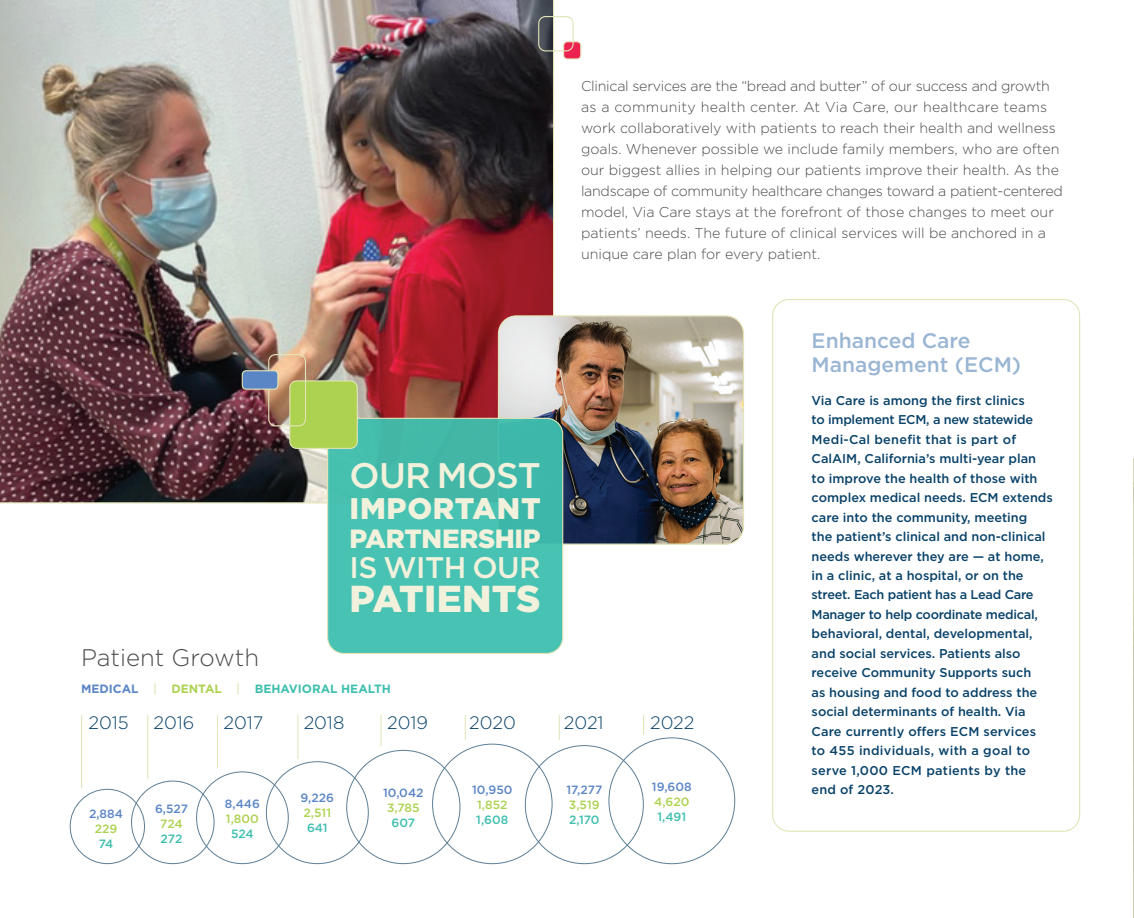
<style>
.page{position:relative;width:1134px;height:918px;background:#fff}
.page>*{position:absolute;margin:0;border:0;box-sizing:border-box;transform-origin:0 0}
.t1{font:900 37.5px "Gotham";letter-spacing:.005em;color:#f1f1dc}
.t2{font:500 35.55px "Gotham";letter-spacing:-.02em;color:#f1f1dc}
.t3{font:900 29.85px "Gotham";letter-spacing:.025em;color:#f1f1dc}
.t4{font:500 29.85px "Gotham";letter-spacing:-.02em;color:#f1f1dc}
.t5{font:900 26.4px "Gotham";letter-spacing:-.01em;color:#f1f1dc}
.t6{font:300 24px "Gotham";color:#4b4c4d}
.t7{font:500 21px/24px "Gotham";color:#9ab6d3}
.t8{font:300 18px "Gotham";color:#094269}
.t9{font:300 14.25px/21px "Gotham";color:#4b4c4d}
.t10{font:500 12.75px/19.5px "Gotham";color:#094269}
.t11{font:500 12px "Gotham";color:#5b86c5}
.t12{font:500 12px "Gotham";color:#add250}
.t13{font:700 12px "Gotham";color:#3fbfae}
.t14{font:500 12px "Gotham";letter-spacing:-.01em;color:#3fbfae}
.s1{color:#5b86c5}
.s2{font-weight:500;color:#e2e4b7}
.s3{color:#add250}
</style>
<div class="page">
<svg style="left:1133px;top:458px;width:1px;height:460px"></svg>
<img style="left:0;top:0;width:554px;height:503px">
<div style="left:131px;top:781px;width:83px;height:83px;border:1px solid #5c7e96;border-radius:50%"></div>
<div style="left:70px;top:789px;width:75px;height:75px;border:1px solid #5c7e96;border-radius:50%"></div>
<hr style="left:81px;top:715px;width:1px;height:73px;background:#e2e4b7">
<hr style="left:147px;top:715px;width:1px;height:64px;background:#e2e4b7">
<hr style="left:217px;top:715px;width:1px;height:53px;background:#e2e4b7">
<hr style="left:298px;top:715px;width:1px;height:44px;background:#e2e4b7">
<hr style="left:381px;top:715px;width:1px;height:32px;background:#e2e4b7">
<svg style="left:465px;top:715px;width:1px;height:25px"></svg>
<svg style="left:559px;top:715px;width:1px;height:25px"></svg>
<svg style="left:643px;top:715px;width:1px;height:20px"></svg>
<div style="left:564px;top:42px;width:17px;height:17px;background:#ed2250;border-radius:4px"></div>
<div style="left:563px;top:41px;width:18px;height:19px;border:1px solid #e2e4b7;border-radius:4px"></div>
<div style="left:538px;top:16px;width:36px;height:35px;border:1px solid #e2e4b7;border-radius:7px"></div>
<img style="left:498px;top:316px;width:246px;height:227px">
<div style="left:498px;top:315px;width:246px;height:230px;border:1px solid #e2e4b7;border-radius:18px"></div>
<div style="left:328px;top:418px;width:235px;height:235px;background:#48c2b2;border-radius:16px"></div>
<div style="left:327px;top:418px;width:236px;height:236px;border:1px solid #e2e4b7;border-radius:16px"></div>
<div style="left:290px;top:381px;width:67px;height:67px;background:#add250;border-radius:7px"></div>
<div style="left:289px;top:380px;width:69px;height:69px;border:1px solid #e2e4b7;border-radius:7px"></div>
<div style="left:268px;top:354px;width:38px;height:72px;border:1px solid #e2e4b7;border-radius:7px"></div>
<div style="left:242px;top:371px;width:36px;height:18px;background:#5b86c5;border-radius:4px"></div>
<div style="left:242px;top:370px;width:36px;height:20px;border:1px solid #e2e4b7;border-radius:4px"></div>
<p class="t9" style="left:581px;top:75px;width:483px">Clinical services are the “bread and butter” of our success and growth as a community health center. At Via Care, our healthcare teams work collaboratively with patients to reach their health and wellness goals. Whenever possible we include family members, who are often our biggest allies in helping our patients improve their health. As the landscape of community healthcare changes toward a patient-centered model, Via Care stays at the forefront of those changes to meet our patients’ needs. The future of clinical services will be anchored in a unique care plan for every patient.</p>
<h2 class="t2" style="left:350px;top:452px;width:193px">OUR MOST</h2>
<h3 class="t3" style="left:350px;top:488px;width:193px">IMPORTANT</h3>
<h3 class="t5" style="left:350px;top:520px;width:193px">PARTNERSHIP</h3>
<h3 class="t4" style="left:350px;top:548px;width:193px">IS WITH OUR</h3>
<h1 class="t1" style="left:350px;top:573px;width:193px">PATIENTS</h1>
<h3 class="t6" style="left:81px;top:642px;width:180px">Patient Growth</h3>
<p class="t13" style="left:81px;top:681px;width:311px"><span class="s1">MEDICAL</span> <span class="s2">|</span> <span class="s3">DENTAL</span> <span class="s2">|</span> BEHAVIORAL HEALTH</p>
<h3 class="t8" style="left:88px;top:712px;width:42px">2015</h3>
<h3 class="t8" style="left:153px;top:712px;width:42px">2016</h3>
<h3 class="t8" style="left:224px;top:712px;width:41px">2017</h3>
<h3 class="t8" style="left:304px;top:712px;width:42px">2018</h3>
<h3 class="t8" style="left:387px;top:712px;width:42px">2019</h3>
<h3 class="t8" style="left:469px;top:712px;width:48px">2020</h3>
<h3 class="t8" style="left:564px;top:712px;width:41px">2021</h3>
<h3 class="t8" style="left:650px;top:712px;width:46px">2022</h3>
<p class="t11" style="left:89px;top:806px;width:35px">2,884</p>
<p class="t12" style="left:95px;top:821px;width:24px">229</p>
<p class="t14" style="left:99px;top:836px;width:16px">74</p>
<p class="t11" style="left:155px;top:801px;width:35px">6,527</p>
<p class="t12" style="left:160px;top:816px;width:24px">724</p>
<p class="t14" style="left:161px;top:831px;width:23px">272</p>
<p class="t11" style="left:225px;top:795px;width:37px">8,446</p>
<p class="t12" style="left:226px;top:810px;width:34px">1,800</p>
<p class="t14" style="left:231px;top:825px;width:24px">524</p>
<p class="t11" style="left:301px;top:790px;width:35px">9,226</p>
<p class="t12" style="left:304px;top:805px;width:29px">2,511</p>
<p class="t14" style="left:307px;top:820px;width:22px">641</p>
<p class="t11" style="left:383px;top:785px;width:42px">10,042</p>
<p class="t12" style="left:387px;top:800px;width:34px">3,785</p>
<p class="t14" style="left:392px;top:815px;width:25px">607</p>
<p class="t11" style="left:472px;top:782px;width:42px">10,950</p>
<p class="t12" style="left:477px;top:797px;width:32px">1,852</p>
<p class="t14" style="left:476px;top:812px;width:34px">1,608</p>
<p class="t11" style="left:566px;top:782px;width:37px">17,277</p>
<p class="t12" style="left:569px;top:797px;width:32px">3,519</p>
<p class="t14" style="left:569px;top:812px;width:32px">2,170</p>
<p class="t11" style="left:652px;top:779px;width:41px">19,608</p>
<p class="t12" style="left:654px;top:794px;width:37px">4,620</p>
<p class="t14" style="left:658px;top:809px;width:30px">1,491</p>
<h3 class="t7" style="left:812px;top:328px;width:211px">Enhanced Care<br>Management (ECM)</h3>
<p class="t10" style="left:812px;top:390px;width:243px">Via Care is among the first clinics<br>to implement ECM, a new statewide Medi-Cal benefit that is part of CalAIM, California’s multi-year plan<br>to improve the health of those with complex medical needs. ECM extends care into the community, meeting<br>the patient’s clinical and non-clinical needs wherever they are — at home, in a clinic, at a hospital, or on the street. Each patient has a Lead Care Manager to help coordinate medical, behavioral, dental, developmental, and social services. Patients also receive Community Supports such<br>as housing and food to address the social determinants of health. Via Care currently offers ECM services to 455 individuals, with a goal to serve 1,000 ECM patients by the end of 2023.</p>
</div>
